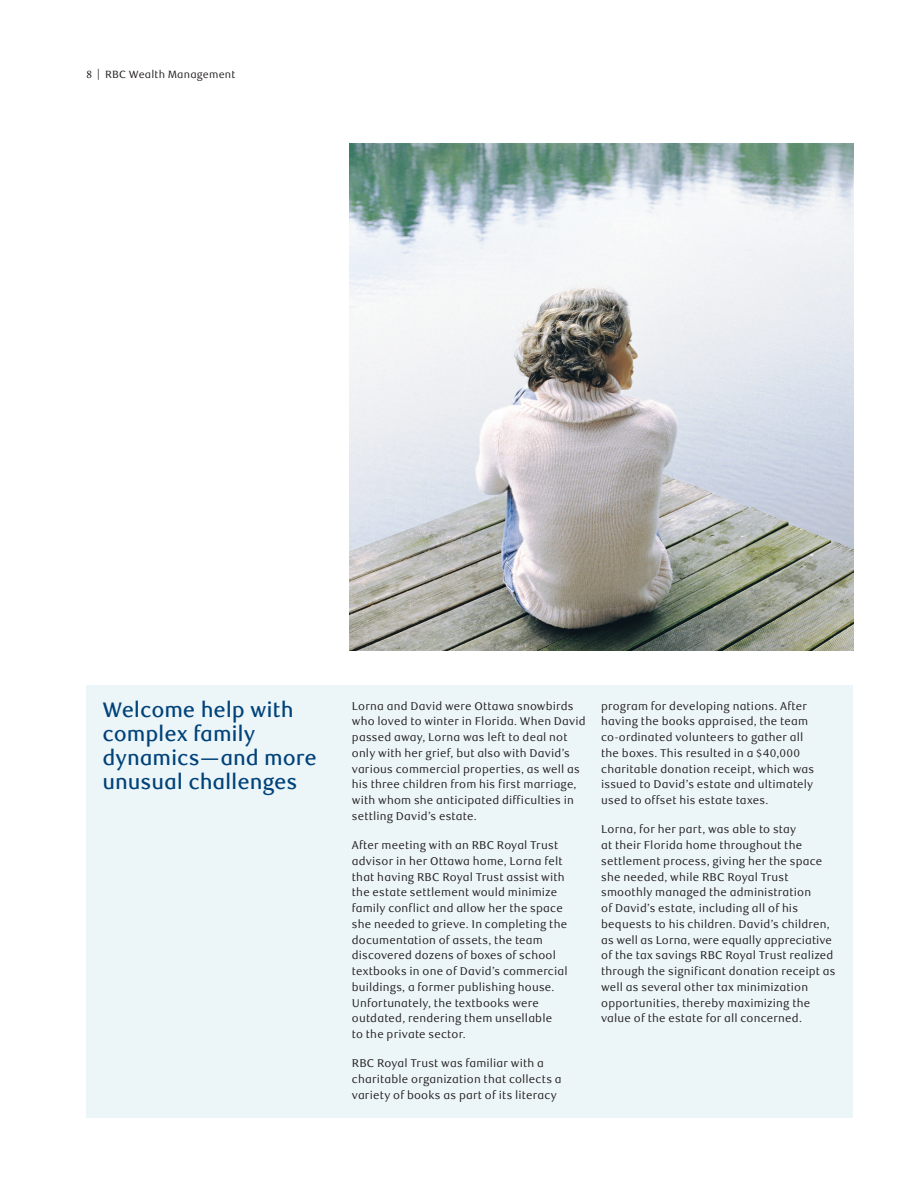
<style>
.page{position:relative;width:918px;height:1188px;background:#fff}
.page>*{position:absolute;margin:0;border:0;box-sizing:border-box;transform-origin:0 0}
._4_-_Intro_Text_Blue{font:500 21px/24px "RBC Text";letter-spacing:-.005em;color:#004279}
._10_-_Copy_in_Blue_B{font:11.25px/15.8px "RBC Text";letter-spacing:.015em;color:#231f20}
.t1{font:10.5px "RBC Text";letter-spacing:.02em;color:#231f20}
</style>
<div class="page">
<div style="left:86px;top:685px;width:767px;height:433px;background:#ecf5f8"></div>
<img style="left:349px;top:144px;width:504px;height:506px">
<p class="t1" style="left:86px;top:68px;width:150px">8 | RBC Wealth Management</p>
<p class="_4_-_Intro_Text_Blue" style="left:103px;top:698px;width:216px">Welcome help with complex family dynamics—and more unusual challenges</p>
<p class="_10_-_Copy_in_Blue_B" style="left:352px;top:698px;width:235px">Lorna and David were Ottawa snowbirds who loved to winter in Florida. When David passed away, Lorna was left to deal not only with her grief, but also with David’s various commercial properties, as well as his three children from his first marriage, with whom she anticipated difficulties in settling David’s estate.</p>
<p class="_10_-_Copy_in_Blue_B" style="left:352px;top:838px;width:217px">After meeting with an RBC Royal Trust advisor in her Ottawa home, Lorna felt that having RBC Royal Trust assist with the estate settlement would minimize family conflict and allow her the space she needed to grieve. In completing the documentation of assets, the team discovered dozens of boxes of school textbooks in one of David’s commercial buildings, a former publishing house.<br>Unfortunately, the textbooks were outdated, rendering them unsellable<br>to the private sector.</p>
<p class="_10_-_Copy_in_Blue_B" style="left:352px;top:1056px;width:211px">RBC Royal Trust was familiar with a charitable organization that collects a variety of books as part of its literacy</p>
<p class="_10_-_Copy_in_Blue_B" style="left:601px;top:698px;width:215px">program for developing nations. After having the books appraised, the team co-ordinated volunteers to gather all the boxes. This resulted in a $40,000 charitable donation receipt, which was issued to David’s estate and ultimately used to offset his estate taxes.</p>
<p class="_10_-_Copy_in_Blue_B" style="left:601px;top:822px;width:236px">Lorna, for her part, was able to stay<br>at their Florida home throughout the settlement process, giving her the space she needed, while RBC Royal Trust smoothly managed the administration<br>of David’s estate, including all of his bequests to his children. David’s children, as well as Lorna, were equally appreciative of the tax savings RBC Royal Trust realized through the significant donation receipt as well as several other tax minimization opportunities, thereby maximizing the value of the estate for all concerned.</p>
</div>
